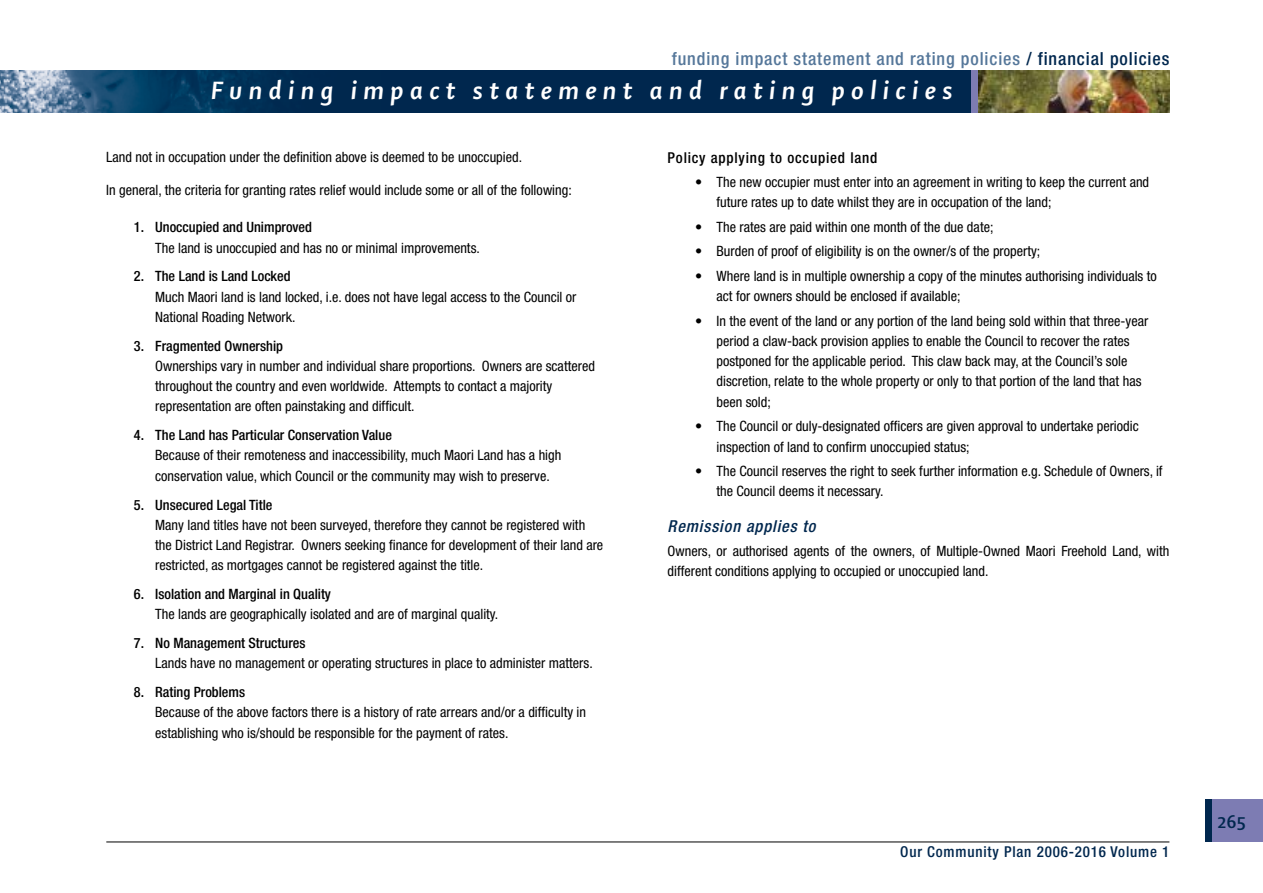
<style>
.page{position:relative;width:1263px;height:893px;background:#fff}
.page>*{position:absolute;margin:0;border:0;box-sizing:border-box;transform-origin:0 0}
.t1{font:27px "Shaker RBI";letter-spacing:.24em;color:#fff}
.t2{font:500 condensed 18px "Helvetica Neue";letter-spacing:.05em;color:#55779a}
.t3{font:18px "Shaker RB";color:#00274e}
.t4{font:italic 500 condensed 16.5px "Helvetica Neue";letter-spacing:.055em;color:#00274e}
.t5{font:500 condensed 15px "Helvetica Neue";letter-spacing:.055em;color:#00274e}
.t6{font:500 condensed 15px "Helvetica Neue";letter-spacing:.055em;color:#000}
.t7{font:condensed 14.25px/20.2px "Helvetica Neue";color:#000}
.t8{font:500 condensed 14.25px "Helvetica Neue";color:#000}
.s1{color:#00274e}
</style>
<div class="page">
<div style="left:1205px;top:799px;width:9px;height:43px;background:#00274e"></div>
<svg style="left:0;top:70px;width:972px;height:43px;background:#0c355b"></svg>
<div style="left:1212px;top:799px;width:51px;height:43px;background:#7d7cb3"></div>
<hr style="left:106px;top:842px;width:1063px;height:1px;background:#000">
<div style="left:972px;top:70px;width:6px;height:43px;background:#7d7cb3"></div>
<img style="left:978px;top:70px;width:191px;height:43px">
<p class="t2" style="left:672px;top:48px;width:499px">funding impact statement and rating policies <span class="s1">/ financial policies</span></p>
<h1 class="t1" style="left:211px;top:76px;width:743px">Funding impact statement and rating policies</h1>
<p class="t7" style="left:106px;top:147px;width:417px">Land not in occupation under the definition above is deemed to be unoccupied.</p>
<p class="t7" style="left:106px;top:180px;width:467px">In general, the criteria for granting rates relief would include some or all of the following:</p>
<p class="t8" style="left:134px;top:219px;width:180px">1. Unoccupied and Unimproved</p>
<p class="t7" style="left:155px;top:237px;width:326px">The land is unoccupied and has no or minimal improvements.</p>
<p class="t8" style="left:134px;top:268px;width:158px">2. The Land is Land Locked</p>
<p class="t7" style="left:155px;top:286px;width:423px">Much Maori land is land locked, i.e. does not have legal access to the Council or<br>National Roading Network.</p>
<p class="t8" style="left:134px;top:337px;width:151px">3. Fragmented Ownership</p>
<p class="t7" style="left:155px;top:356px;width:441px">Ownerships vary in number and individual share proportions. Owners are scattered throughout the country and even worldwide. Attempts to contact a majority representation are often painstaking and difficult.</p>
<p class="t8" style="left:134px;top:427px;width:259px">4. The Land has Particular Conservation Value</p>
<p class="t7" style="left:155px;top:445px;width:408px">Because of their remoteness and inaccessibility, much Maori Land has a high conservation value, which Council or the community may wish to preserve.</p>
<p class="t8" style="left:134px;top:496px;width:140px">5. Unsecured Legal Title</p>
<p class="t7" style="left:155px;top:514px;width:450px">Many land titles have not been surveyed, therefore they cannot be registered with the District Land Registrar. Owners seeking finance for development of their land are restricted, as mortgages cannot be registered against the title.</p>
<p class="t8" style="left:134px;top:585px;width:199px">6. Isolation and Marginal in Quality</p>
<p class="t7" style="left:155px;top:604px;width:345px">The lands are geographically isolated and are of marginal quality.</p>
<p class="t8" style="left:134px;top:634px;width:173px">7. No Management Structures</p>
<p class="t7" style="left:155px;top:653px;width:439px">Lands have no management or operating structures in place to administer matters.</p>
<p class="t8" style="left:134px;top:683px;width:113px">8. Rating Problems</p>
<p class="t7" style="left:155px;top:702px;width:432px">Because of the above factors there is a history of rate arrears and/or a difficulty in establishing who is/should be responsible for the payment of rates.</p>
<p class="t6" style="left:668px;top:148px;width:211px">Policy applying to occupied land</p>
<p class="t7" style="left:716px;top:172px;width:434px;text-indent:-21px">• The new occupier must enter into an agreement in writing to keep the current and future rates up to date whilst they are in occupation of the land;</p>
<p class="t7" style="left:695px;top:217px;width:300px">• The rates are paid within one month of the due date;</p>
<p class="t7" style="left:695px;top:241px;width:346px">• Burden of proof of eligibility is on the owner/s of the property;</p>
<p class="t7" style="left:716px;top:266px;width:442px;text-indent:-21px">• Where land is in multiple ownership a copy of the minutes authorising individuals to act for owners should be enclosed if available;</p>
<p class="t7" style="left:716px;top:310px;width:433px;text-indent:-21px">• In the event of the land or any portion of the land being sold within that three-year period a claw-back provision applies to enable the Council to recover the rates postponed for the applicable period. This claw back may, at the Council’s sole discretion, relate to the whole property or only to that portion of the land that has been sold;</p>
<p class="t7" style="left:716px;top:416px;width:424px;text-indent:-21px">• The Council or duly-designated officers are given approval to undertake periodic inspection of land to confirm unoccupied status;</p>
<p class="t7" style="left:716px;top:461px;width:448px;text-indent:-21px">• The Council reserves the right to seek further information e.g. Schedule of Owners, if the Council deems it necessary.</p>
<p class="t4" style="left:668px;top:516px;width:149px">Remission applies to</p>
<p class="t7" style="left:668px;top:541px;width:503px">Owners, or authorised agents of the owners, of Multiple-Owned Maori Freehold Land, with different conditions applying to occupied or unoccupied land.</p>
<p class="t5" style="left:900px;top:842px;width:271px">Our Community Plan 2006-2016 Volume 1</p>
<p class="t3" style="left:1217px;top:812px;width:30px">265</p>
</div>
